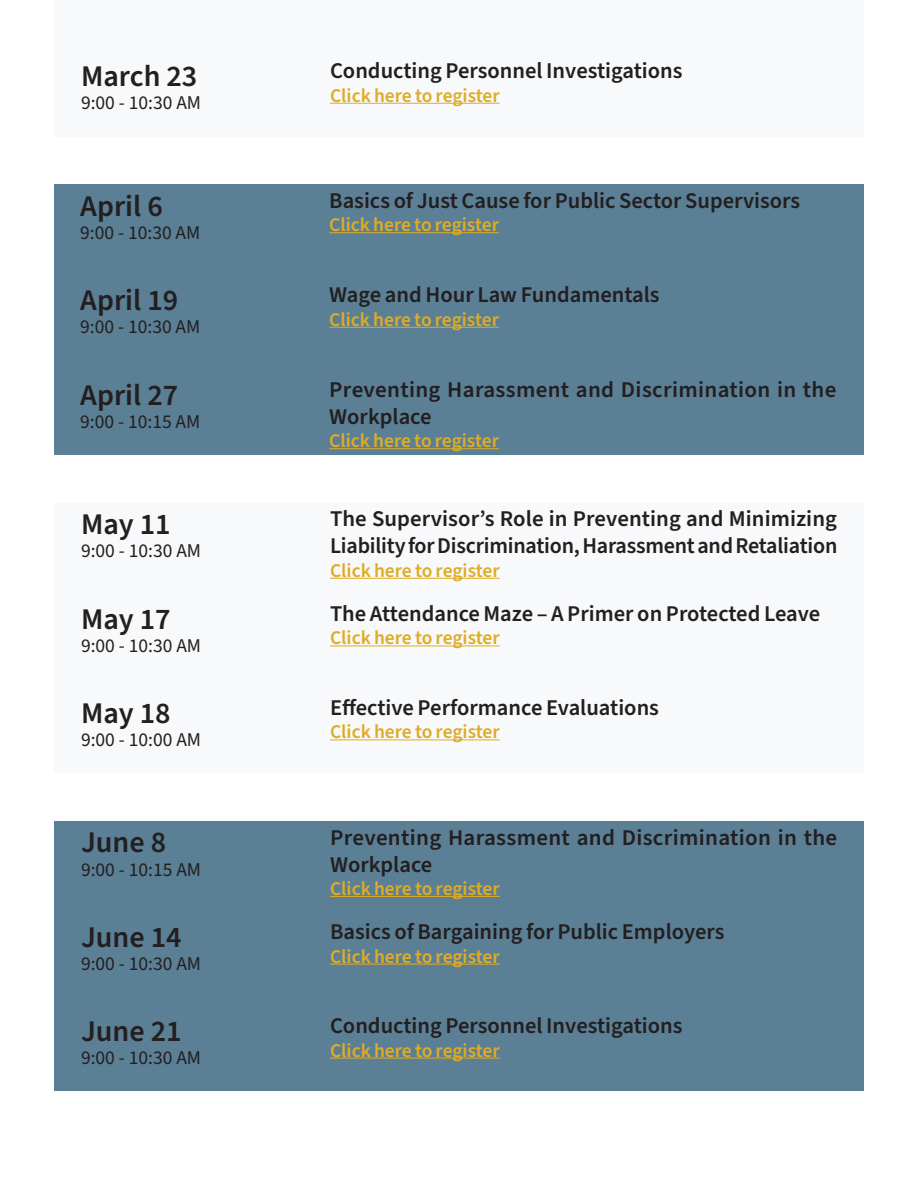
<style>
.page{position:relative;width:918px;height:1188px;background:#fff}
.page>*{position:absolute;margin:0;border:0;box-sizing:border-box;transform-origin:0 0}
.t1{font:600 30px "Source Sans Pro";color:#231f20}
.t2{font:600 22.5px/27px "Source Sans Pro";color:#231f20}
.t3{font:600 19.5px "Source Sans Pro";color:#dfac24}
.t4{font:19.5px "Source Sans Pro";color:#231f20}
</style>
<div class="page">
<div style="left:54px;top:822px;width:810px;height:269px;background:#5b7f95"></div>
<div style="left:55px;top:503px;width:809px;height:270px;background:#f7f9fa"></div>
<div style="left:54px;top:185px;width:810px;height:270px;background:#5b7f95"></div>
<div style="left:54px;top:0;width:809px;height:136px;background:#f7f9fa"></div>
<hr style="left:330px;top:103px;width:170px;height:1px;background:#dfac24">
<hr style="left:329px;top:232px;width:170px;height:1px;background:#dfac24">
<hr style="left:329px;top:448px;width:170px;height:1px;background:#dfac24">
<hr style="left:329px;top:327px;width:170px;height:1px;background:#dfac24">
<hr style="left:330px;top:578px;width:170px;height:1px;background:#dfac24">
<hr style="left:330px;top:896px;width:170px;height:1px;background:#dfac24">
<hr style="left:330px;top:645px;width:170px;height:1px;background:#dfac24">
<hr style="left:330px;top:964px;width:170px;height:1px;background:#dfac24">
<hr style="left:330px;top:739px;width:170px;height:1px;background:#dfac24">
<hr style="left:330px;top:1058px;width:170px;height:1px;background:#dfac24">
<p class="t1" style="left:81px;top:56px;width:118px">March 23</p>
<p class="t4" style="left:81px;top:90px;width:122px">9:00 - 10:30 AM</p>
<p class="t1" style="left:80px;top:186px;width:84px">April 6</p>
<p class="t4" style="left:80px;top:219px;width:122px">9:00 - 10:30 AM</p>
<p class="t1" style="left:80px;top:280px;width:99px">April 19</p>
<p class="t4" style="left:80px;top:314px;width:122px">9:00 - 10:30 AM</p>
<p class="t1" style="left:80px;top:375px;width:99px">April 27</p>
<p class="t4" style="left:80px;top:408px;width:122px">9:00 - 10:15 AM</p>
<p class="t1" style="left:81px;top:504px;width:91px">May 11</p>
<p class="t4" style="left:81px;top:538px;width:122px">9:00 - 10:30 AM</p>
<p class="t1" style="left:81px;top:599px;width:91px">May 17</p>
<p class="t4" style="left:81px;top:633px;width:122px">9:00 - 10:30 AM</p>
<p class="t1" style="left:81px;top:693px;width:91px">May 18</p>
<p class="t4" style="left:81px;top:727px;width:122px">9:00 - 10:00 AM</p>
<p class="t1" style="left:81px;top:822px;width:87px">June 8</p>
<p class="t4" style="left:81px;top:856px;width:122px">9:00 - 10:15 AM</p>
<p class="t1" style="left:81px;top:917px;width:102px">June 14</p>
<p class="t4" style="left:81px;top:951px;width:122px">9:00 - 10:30 AM</p>
<p class="t1" style="left:81px;top:1011px;width:102px">June 21</p>
<p class="t4" style="left:81px;top:1045px;width:122px">9:00 - 10:30 AM</p>
<p class="t2" style="left:330px;top:58px;width:354px">Conducting Personnel Investigations</p>
<p class="t3" style="left:330px;top:82px;width:171px">Click here to register</p>
<p class="t2" style="left:329px;top:188px;width:472px">Basics of Just Cause for Public Sector Supervisors</p>
<p class="t3" style="left:329px;top:212px;width:171px">Click here to register</p>
<p class="t2" style="left:329px;top:282px;width:332px">Wage and Hour Law Fundamentals</p>
<p class="t3" style="left:329px;top:306px;width:171px">Click here to register</p>
<p class="t2" style="left:329px;top:377px;width:509px">Preventing Harassment and Discrimination in the<br>Workplace</p>
<p class="t3" style="left:329px;top:428px;width:171px">Click here to register</p>
<p class="t2" style="left:330px;top:506px;width:509px">The Supervisor’s Role in Preventing and Minimizing<br>Liability for Discrimination, Harassment and Retaliation</p>
<p class="t3" style="left:330px;top:557px;width:171px">Click here to register</p>
<p class="t2" style="left:330px;top:601px;width:492px">The Attendance Maze – A Primer on Protected Leave</p>
<p class="t3" style="left:330px;top:625px;width:171px">Click here to register</p>
<p class="t2" style="left:330px;top:695px;width:331px">Effective Performance Evaluations</p>
<p class="t3" style="left:330px;top:719px;width:171px">Click here to register</p>
<p class="t2" style="left:330px;top:824px;width:509px">Preventing Harassment and Discrimination in the<br>Workplace</p>
<p class="t3" style="left:330px;top:875px;width:171px">Click here to register</p>
<p class="t2" style="left:330px;top:919px;width:396px">Basics of Bargaining for Public Employers</p>
<p class="t3" style="left:330px;top:943px;width:171px">Click here to register</p>
<p class="t2" style="left:330px;top:1013px;width:354px">Conducting Personnel Investigations</p>
<p class="t3" style="left:330px;top:1037px;width:171px">Click here to register</p>
</div>
